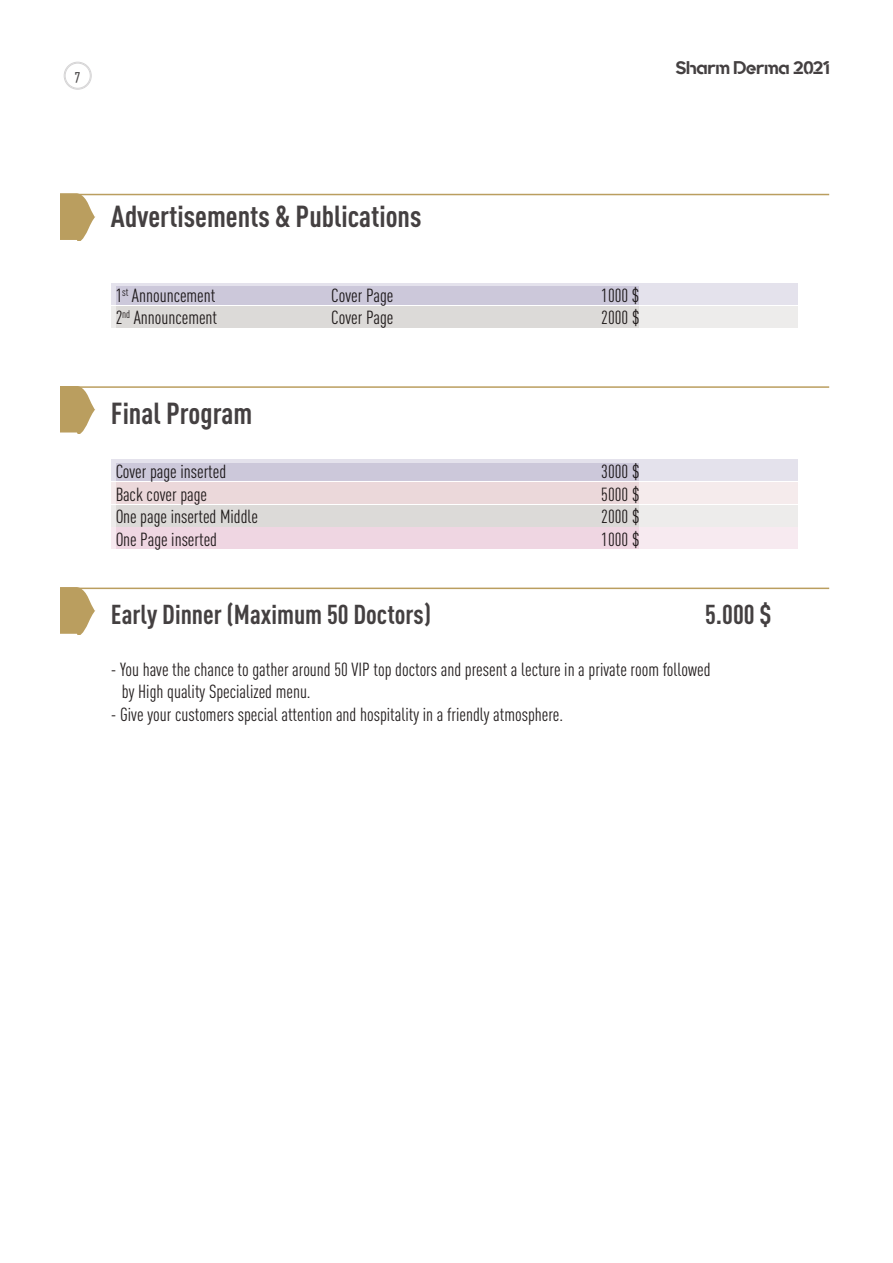
<style>
.page{position:relative;width:893px;height:1263px;background:#fff}
.page>*{position:absolute;margin:0;border:0;box-sizing:border-box;transform-origin:0 0}
.t1{font:700 30px "DIN Cond";color:#444041}
.t2{font:700 27px "DIN Cond";color:#444041}
.t3{font:18.75px/22.5px "DIN Cond";color:#241f1f}
.t4{font:18.3px "Quantify";letter-spacing:-.01em;color:#444041}
.t5{font:15px "DIN Cond Medium Alternate";color:#4e4b4c}
</style>
<div class="page">
<div style="left:64px;top:62px;width:28px;height:28px;border:1px solid #d5d4d5;border-radius:50%"></div>
<div style="left:65px;top:63px;width:25px;height:25px;border:1px solid #d5d4d5;border-radius:50%"></div>
<div style="left:111px;top:284px;width:686px;height:21px;background:linear-gradient(to right,#c5c1d5,#dedce8)"></div>
<div style="left:111px;top:306px;width:686px;height:21px;background:linear-gradient(to right,#d7d5d3,#e9e8e6)"></div>
<svg style="left:111px;top:460px;width:686px;height:21px;background:#d4d1e0"></svg>
<div style="left:111px;top:505px;width:686px;height:21px;background:linear-gradient(to right,#d7d5d3,#e9e8e6)"></div>
<div style="left:111px;top:482px;width:686px;height:22px;background:linear-gradient(to right,#e8d3d5,#f3e6e8)"></div>
<div style="left:111px;top:528px;width:686px;height:21px;background:linear-gradient(to right,#edd0de,#f5e5ed)"></div>
<hr style="left:60px;top:194px;width:769px;height:1px;background:#ba9e5f">
<svg style="left:60px;top:195px;width:36px;height:46px"></svg>
<hr style="left:60px;top:386px;width:769px;height:2px;background:#ba9e5f">
<svg style="left:60px;top:386px;width:36px;height:47px"></svg>
<hr style="left:60px;top:588px;width:769px;height:1px;background:#ba9e5f">
<svg style="left:60px;top:589px;width:36px;height:46px"></svg>
<p class="t5" style="left:75px;top:66px;width:7px">7</p>
<p class="t4" style="left:675px;top:58px;width:156px">Sharm Derma 2021</p>
<h1 class="t1" style="left:111px;top:198px;width:312px">Advertisements &amp; Publications</h1>
<p class="t3" style="left:115px;top:284px;width:102px">1<sup>st</sup> Announcement</p>
<p class="t3" style="left:331px;top:284px;width:64px">Cover Page</p>
<p class="t3" style="left:601px;top:284px;width:40px">1000 $</p>
<p class="t3" style="left:115px;top:306px;width:103px">2<sup>nd</sup> Announcement</p>
<p class="t3" style="left:331px;top:306px;width:64px">Cover Page</p>
<p class="t3" style="left:601px;top:306px;width:40px">2000 $</p>
<h1 class="t1" style="left:111px;top:395px;width:143px">Final Program</h1>
<p class="t3" style="left:115px;top:460px;width:112px">Cover page inserted</p>
<p class="t3" style="left:601px;top:460px;width:40px">3000 $</p>
<p class="t3" style="left:115px;top:483px;width:93px">Back cover page</p>
<p class="t3" style="left:601px;top:483px;width:40px">5000 $</p>
<p class="t3" style="left:115px;top:505px;width:144px">One page inserted Middle</p>
<p class="t3" style="left:601px;top:505px;width:40px">2000 $</p>
<p class="t3" style="left:115px;top:528px;width:103px">One Page inserted</p>
<p class="t3" style="left:601px;top:528px;width:40px">1000 $</p>
<h2 class="t2" style="left:111px;top:597px;width:321px">Early Dinner (Maximum 50 Doctors)</h2>
<h2 class="t2" style="left:705px;top:597px;width:68px">5.000 $</h2>
<p class="t3" style="left:122px;top:658px;width:590px;text-indent:-11px">- You have the chance to gather around 50 VIP top doctors and present a lecture in a private room followed by High quality Specialized menu.</p>
<p class="t3" style="left:111px;top:703px;width:454px">- Give your customers special attention and hospitality in a friendly atmosphere.</p>
</div>
